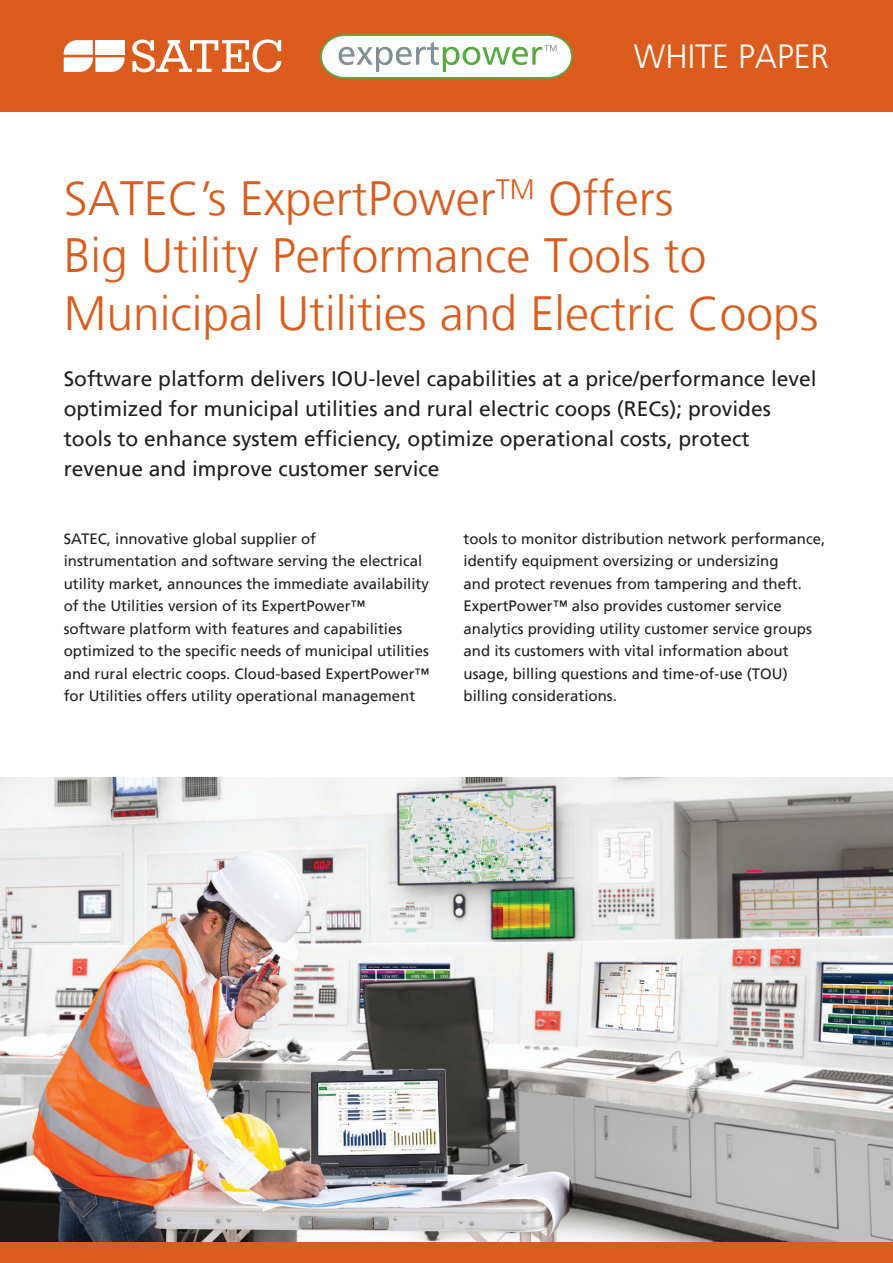
<style>
.page{position:relative;width:893px;height:1263px;background:#fff}
.page>*{position:absolute;margin:0;border:0;box-sizing:border-box;transform-origin:0 0}
.t1{font:300 48px/57.6px "Frutiger LT";color:#db5c1c}
.t2{font:300 33.45px "Frutiger LT";color:#fff}
.t3{font:21px/30px "Frutiger LT";color:#231f20}
.t4{font:15px/22.5px "Frutiger LT";color:#231f20}
</style>
<div class="page">
<div style="left:0;top:1242px;width:893px;height:21px;background:#db5c1c"></div>
<div style="left:0;top:0;width:893px;height:112px;background:#db5c1c"></div>
<svg style="left:132px;top:39px;width:150px;height:33px"></svg>
<svg style="left:64px;top:40px;width:60px;height:32px;background:#f8e2d7"></svg>
<img style="left:0;top:778px;width:893px;height:464px">
<svg style="left:320px;top:34px;width:253px;height:45px;background:#dae1ce"></svg>
<h2 class="t2" style="left:634px;top:38px;width:197px">WHITE PAPER</h2>
<h1 class="t1" style="left:64px;top:170px;width:756px">SATEC s’ ExpertPower<sup>TM</sup> Offers<br>Big Utility Performance Tools to<br>Municipal Utilities and Electric Coops</h1>
<p class="t3" style="left:64px;top:364px;width:754px">Software platform delivers IOU-level capabilities at a price/performance level optimized for municipal utilities and rural electric coops (RECs); provides tools to enhance system efficiency, optimize operational costs, protect revenue and improve customer service</p>
<p class="t4" style="left:64px;top:527px;width:367px">SATEC, innovative global supplier of instrumentation and software serving the electrical utility market, announces the immediate availability of the Utilities version of its ExpertPowerTM software platform with features and capabilities optimized to the specific needs of municipal utilities and rural electric coops. Cloud-based ExpertPowerTM for Utilities offers utility operational management</p>
<p class="t4" style="left:463px;top:527px;width:363px">tools to monitor distribution network performance, identify equipment oversizing or undersizing<br>and protect revenues from tampering and theft.<br>ExpertPower™ also provides customer service analytics providing utility customer service groups and its customers with vital information about usage, billing questions and time-of-use (TOU( billing considerations.</p>
</div>
